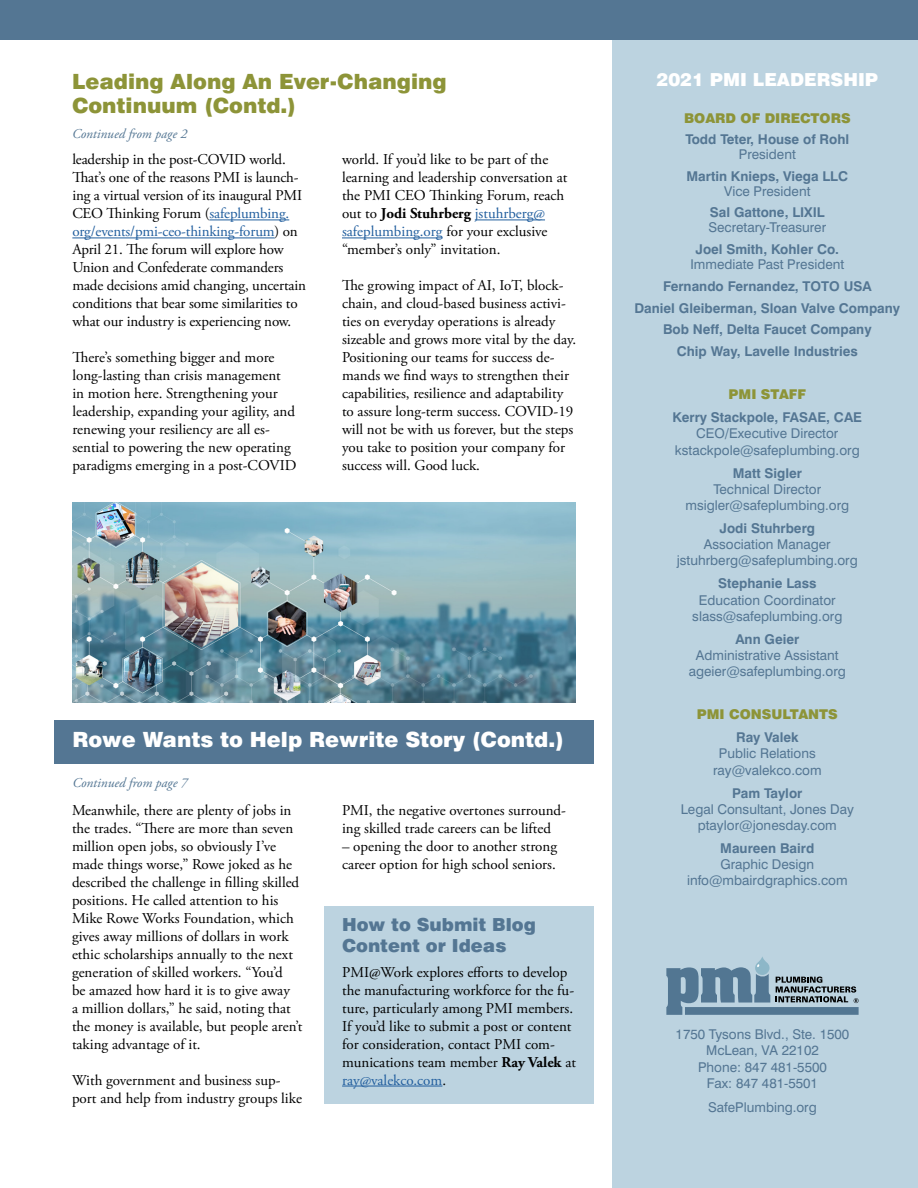
<style>
.page{position:relative;width:918px;height:1188px;background:#fff}
.page>*{position:absolute;margin:0;border:0;box-sizing:border-box;transform-origin:0 0}
.home_headline{font:900 21px/24px "Swiss 721 BT";color:#8d9438}
.Inside_blue_block_he{font:900 21px "Swiss 721 BT";color:#fff}
.Blue_subheads{font:900 18px/21px "Swiss 721 BT";color:#547693}
.issue_text{font:900 18px "Swiss 721 BT";color:#fff}
.body{font:15px/18px "Adobe Garamond Pro";color:#000}
.issue_text-2{font:13.5px/16.2px "Swiss 721 BT";color:#547693;text-align:center}
.issue_text-3{font:700 13.5px/15px "Swiss 721 BT";color:#547693;text-align:center}
.Schedule_dates{font:13.5px/16.5px "Swiss 721 BT";color:#547693;text-align:center}
.issue_text-4{font:900 13.5px "Swiss 721 BT";color:#8d9438}
.t1{font:italic 13.5px "Adobe Garamond Pro";color:#547693}
.s1{color:#215e9e}
.s2{font-weight:700}
.s3{font-weight:400}
</style>
<div class="page">
<div style="left:0;top:0;width:918px;height:40px;background:#547693"></div>
<div style="left:54px;top:720px;width:540px;height:44px;background:#547693"></div>
<div style="left:612px;top:40px;width:306px;height:1148px;background:#bcd3e0"></div>
<svg style="left:755px;top:956px;width:15px;height:19px"></svg>
<div style="left:685px;top:1007px;width:174px;height:8px;background:#527692"></div>
<svg style="left:666px;top:964px;width:104px;height:51px"></svg>
<svg style="left:776px;top:977px;width:83px;height:26px"></svg>
<div style="left:324px;top:907px;width:270px;height:197px;background:#bcd3e0"></div>
<hr style="left:342px;top:1086px;width:100px;height:1px;background:#215e9e">
<hr style="left:209px;top:220px;width:80px;height:1px;background:#215e9e">
<hr style="left:72px;top:238px;width:203px;height:1px;background:#215e9e">
<hr style="left:475px;top:220px;width:70px;height:1px;background:#215e9e">
<hr style="left:342px;top:238px;width:101px;height:1px;background:#215e9e">
<img style="left:72px;top:502px;width:504px;height:200px">
<p class="home_headline" style="left:72px;top:70px;width:376px">Leading Along An Ever-Changing<br>Continuum (Contd.)</p>
<p class="t1" style="left:72px;top:126px;width:117px">Continued from page 2</p>
<p class="body" style="left:72px;top:151px;width:235px">leadership in the post-COVID world.<br>That’s one of the reasons PMI is launch&shy;ing a virtual version of its inaugural PMI CEO Thinking Forum (<span class="s1">safeplumbing. org/events/pmi-ceo-thinking-forum</span>) on April 21. The forum will explore how Union and Confederate commanders made decisions amid changing, uncertain conditions that bear some similarities to what our industry is experiencing now.</p>
<p class="body" style="left:72px;top:349px;width:226px">There’s something bigger and more long-lasting than crisis management<br>in motion here. Strengthening your leadership, expanding your agility, and renewing your resiliency are all es&shy;sential to powering the new operating paradigms emerging in a post-COVID</p>
<p class="body" style="left:342px;top:151px;width:227px">world. If you’d like to be part of the learning and leadership conversation at the PMI CEO Thinking Forum, reach out to <span class="s2">Jodi Stuhrberg</span> <span class="s1">jstuhrberg@ safeplumbing.org</span> for your exclusive “member’s only” invitation.</p>
<p class="body" style="left:342px;top:277px;width:236px">The growing impact of AI, IoT, block&shy;chain, and cloud-based business activi&shy;ties on everyday operations is already sizeable and grows more vital by the day.<br>Positioning our teams for success de&shy;mands we find ways to strengthen their capabilities, resilience and adaptability to assure long-term success. COVID-19 will not be with us forever, but the steps you take to position your company for success will. Good luck.</p>
<p class="Inside_blue_block_he" style="left:72px;top:727px;width:493px">Rowe Wants to Help Rewrite Story (Contd.)</p>
<p class="t1" style="left:72px;top:775px;width:117px">Continued from page 7</p>
<p class="body" style="left:72px;top:802px;width:232px">Meanwhile, there are plenty of jobs in the trades. “There are more than seven million open jobs, so obviously I’ve made things worse,” Rowe joked as he described the challenge in filling skilled positions. He called attention to his Mike Rowe Works Foundation, which gives away millions of dollars in work ethic scholarships annually to the next generation of skilled workers. “You’d<br>be amazed how hard it is to give away<br>a million dollars,” he said, noting that the money is available, but people aren’t taking advantage of it.</p>
<p class="body" style="left:72px;top:1072px;width:232px">With government and business sup&shy;port and help from industry groups like</p>
<p class="body" style="left:342px;top:802px;width:226px">PMI, the negative overtones surround&shy;ing skilled trade careers can be lifted</p>
<p class="body" style="left:342px;top:838px;width:217px">– opening the door to another strong career option for high school seniors.</p>
<p class="Blue_subheads" style="left:342px;top:914px;width:195px">How to Submit Blog<br>Content or Ideas</p>
<p class="body" style="left:342px;top:963px;width:235px">PMI@Work explores efforts to develop the manufacturing workforce for the fu&shy;ture, particularly among PMI members.<br>If you’d like to submit a post or content for consideration, contact PMI com&shy;munications team member <span class="s2">Ray Valek</span> at <span class="s1">ray@valekco.com</span>.</p>
<p class="issue_text" style="left:657px;top:69px;width:223px">2021 PMI LEADERSHIP</p>
<p class="issue_text-4" style="left:684px;top:110px;width:168px">BOARD OF DIRECTORS</p>
<p class="issue_text-3" style="left:685px;top:131px;width:165px">Todd Teter, House of Rohl<br><span class="s3">President</span></p>
<p class="issue_text-3" style="left:687px;top:168px;width:163px">Martin Knieps, Viega LLC<br><span class="s3">Vice President</span></p>
<p class="issue_text-2" style="left:709px;top:205px;width:119px;line-height:15px;text-align:left"><span class="s2">Sal Gattone, LIXIL<br></span>Secretary-Treasurer</p>
<p class="issue_text-2" style="left:690px;top:242px;width:155px;line-height:15px"><span class="s2">Joel Smith, Kohler Co.<br></span>Immediate Past President</p>
<p class="issue_text-3" style="left:663px;top:278px;width:210px">Fernando Fernandez, TOTO USA</p>
<p class="issue_text-3" style="left:634px;top:300px;width:267px">Daniel Gleiberman, Sloan Valve Company</p>
<p class="issue_text-3" style="left:663px;top:322px;width:210px">Bob Neff, Delta Faucet Company</p>
<p class="issue_text-3" style="left:677px;top:344px;width:183px">Chip Way, Lavelle Industries</p>
<p class="issue_text-4" style="left:729px;top:386px;width:79px">PMI STAFF</p>
<p class="issue_text-2" style="left:673px;top:409px;width:191px"><span class="s2">Kerry Stackpole, FASAE, CAE<br></span>CEO<span class="s2">/</span>Executive Director kstackpole@safeplumbing.org</p>
<p class="issue_text-2" style="left:685px;top:465px;width:165px"><span class="s2">Matt Sigler<br></span>Technical Director msigler@safeplumbing.org</p>
<p class="issue_text-2" style="left:677px;top:520px;width:182px"><span class="s2">Jodi Stuhrberg<br></span>Association Manager jstuhrberg@safeplumbing.org</p>
<p class="issue_text-2" style="left:692px;top:575px;width:152px"><span class="s2">Stephanie Lass<br></span>Education Coordinator slass@safeplumbing.org</p>
<p class="issue_text-2" style="left:689px;top:631px;width:159px"><span class="s2">Ann Geier<br></span>Administrative Assistant ageier@safeplumbing.org</p>
<p class="issue_text-4" style="left:697px;top:706px;width:143px">PMI CONSULTANTS</p>
<p class="issue_text-2" style="left:713px;top:729px;width:110px"><span class="s2">Ray Valek<br></span>Public Relations ray@valekco.com</p>
<p class="issue_text-2" style="left:681px;top:785px;width:175px"><span class="s2">Pam Taylor<br></span>Legal Consultant, Jones Day ptaylor@jonesday.com</p>
<p class="issue_text-2" style="left:687px;top:840px;width:162px"><span class="s2">Maureen Baird<br></span>Graphic Design info@mbairdgraphics.com</p>
<p class="Schedule_dates" style="left:676px;top:1026px;width:175px">1750 Tysons Blvd., Ste. 1500<br>McLean, VA 22102<br>Phone: 847 481-5500<br>Fax: 847 481-5501</p>
<p class="Schedule_dates" style="left:708px;top:1099px;width:110px">SafePlumbing.org</p>
</div>
